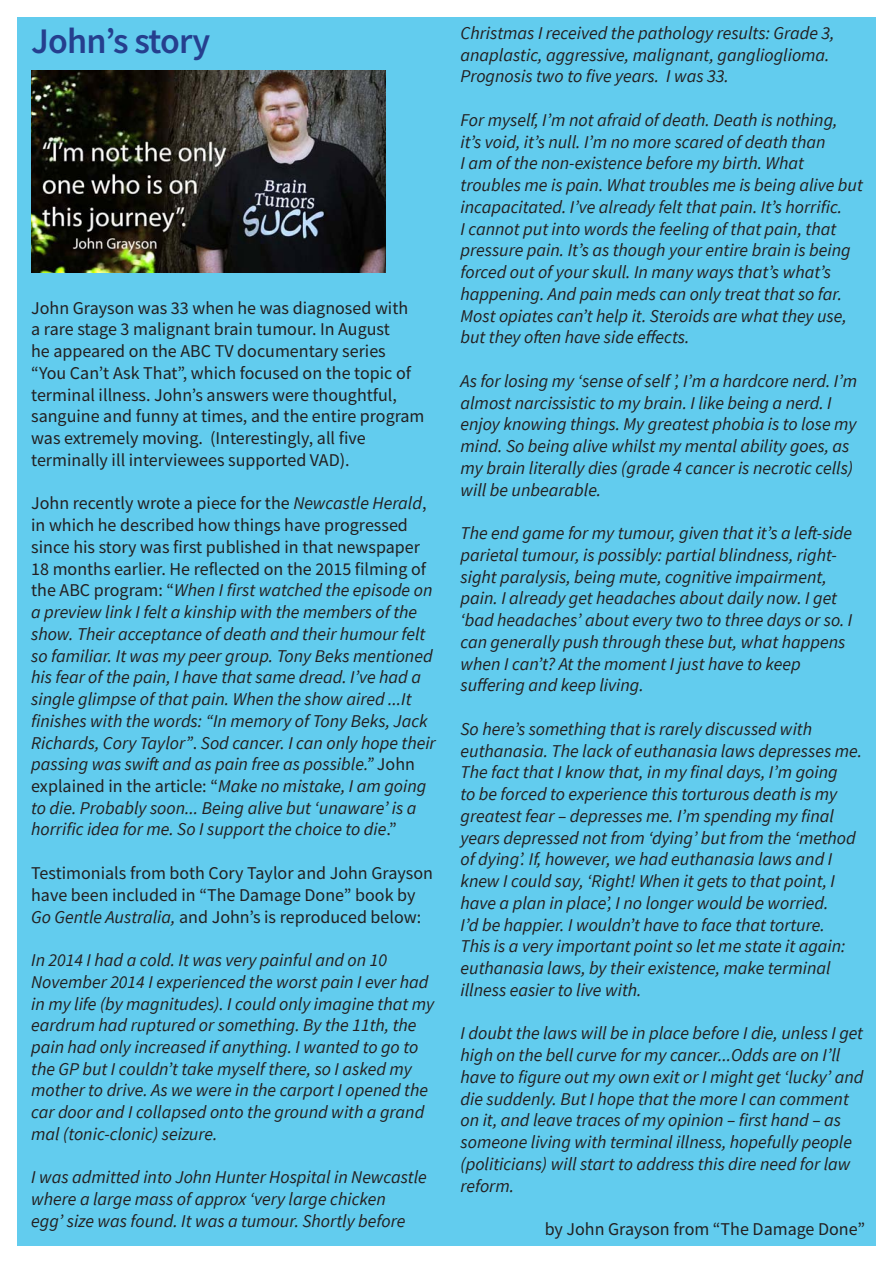
<style>
.page{position:relative;width:893px;height:1263px;background:#fff}
.page>*{position:absolute;margin:0;border:0;box-sizing:border-box;transform-origin:0 0}
.Paragraph_Style_2{font:600 36px "Source Sans Pro";letter-spacing:-.02em;color:#253f8e}
.Paragraph_Style_1{font:italic 18px/21.8px "Source Sans Pro";color:#231f20}
.Paragraph_Style_1-2{font:18px/21.8px "Source Sans Pro";color:#231f20}
.s1{font-style:normal}
.s2{font-style:italic}
</style>
<div class="page">
<div style="left:17px;top:17px;width:859px;height:1229px;background:#62ccee"></div>
<img style="left:31px;top:71px;width:355px;height:201px">
<p class="Paragraph_Style_2" style="left:31px;top:17px;width:181px">John’s story</p>
<p class="Paragraph_Style_1-2" style="left:31px;top:297px;width:395px">John Grayson was 33 when he was diagnosed with<br>a rare stage 3 malignant brain tumour. In August<br>he appeared on the ABC TV documentary series “You Can’t Ask That”, which focused on the topic of terminal illness. John’s answers were thoughtful, sanguine and funny at times, and the entire program was extremely moving. (Interestingly, all five terminally ill interviewees supported VAD).</p>
<p class="Paragraph_Style_1" style="left:31px;top:492px;width:406px"><span class="s1">John recently wrote a piece for the</span> Newcastle Herald<span class="s1">, in which he described how things have progressed since his story was first published in that newspaper 18 months earlier. He reflected on the 2015 filming of the ABC program: “</span>When I first watched the episode on a preview link I felt a kinship with the members of the show. Their acceptance of death and their humour felt so familiar. It was my peer group. Tony Beks mentioned his fear of the pain, I have that same dread. I’ve had a single glimpse of that pain. When the show aired ...It finishes with the words: “In memory of Tony Beks, Jack Richards, Cory Taylor”<span class="s1">.</span> Sod cancer. I can only hope their passing was swift and as pain free as possible.” <span class="s1">John explained in the article: “</span>Make no mistake, I am going to die. Probably soon... Being alive but ‘unaware’ is a horrific idea for me. So I support the choice to die<span class="s1">.”</span></p>
<p class="Paragraph_Style_1-2" style="left:31px;top:862px;width:403px">Testimonials from both Cory Taylor and John Grayson have been included in “The Damage Done” book by<br><span class="s2">Go Gentle Australia,</span> and John’s is reproduced below:</p>
<p class="Paragraph_Style_1" style="left:31px;top:949px;width:405px">In 2014 I had a cold. It was very painful and on 10<br>November 2014 I experienced the worst pain I ever had in my life (by magnitudes). I could only imagine that my eardrum had ruptured or something. By the 11th, the pain had only increased if anything. I wanted to go to the GP but I couldn’t take myself there, so I asked my mother to drive. As we were in the carport I opened the car door and I collapsed onto the ground with a grand mal (tonic-clonic) seizure.</p>
<p class="Paragraph_Style_1" style="left:31px;top:1166px;width:397px">I was admitted into John Hunter Hospital in Newcastle where a large mass of approx ‘very large chicken<br>egg’ size was found. It was a tumour. Shortly before</p>
<p class="Paragraph_Style_1" style="left:460px;top:22px;width:375px">Christmas I received the pathology results: Grade 3, anaplastic, aggressive, malignant, ganglioglioma.<br>Prognosis two to five years. I was 33.</p>
<p class="Paragraph_Style_1" style="left:460px;top:109px;width:404px">For myself, I’m not afraid of death. Death is nothing, it’s void, it’s null. I’m no more scared of death than<br>I am of the non-existence before my birth. What troubles me is pain. What troubles me is being alive but incapacitated. I’ve already felt that pain. It’s horrific.<br>I cannot put into words the feeling of that pain, that pressure pain. It’s as though your entire brain is being forced out of your skull. In many ways that’s what’s happening. And pain meds can only treat that so far.<br>Most opiates can’t help it. Steroids are what they use, but they often have side effects.</p>
<p class="Paragraph_Style_1" style="left:460px;top:370px;width:398px">As for losing my ‘sense of self ’, I’m a hardcore nerd. I’m almost narcissistic to my brain. I like being a nerd. I enjoy knowing things. My greatest phobia is to lose my mind. So being alive whilst my mental ability goes, as my brain literally dies (grade 4 cancer is necrotic cells) will be unbearable.</p>
<p class="Paragraph_Style_1" style="left:460px;top:522px;width:393px">The end game for my tumour, given that it’s a left-side parietal tumour, is possibly: partial blindness, right&shy;sight paralysis, being mute, cognitive impairment, pain. I already get headaches about daily now. I get ‘bad headaches’ about every two to three days or so. I can generally push through these but, what happens when I can’t? At the moment I just have to keep suffering and keep living.</p>
<p class="Paragraph_Style_1" style="left:460px;top:718px;width:403px">So here’s something that is rarely discussed with euthanasia. The lack of euthanasia laws depresses me.</p>
<p class="Paragraph_Style_1" style="left:460px;top:761px;width:397px">The fact that I know that, in my final days, I’m going to be forced to experience this torturous death is my greatest fear – depresses me. I’m spending my final years depressed not from ‘dying’ but from the ‘method of dying’. If, however, we had euthanasia laws and I knew I could say, ‘Right! When it gets to that point, I have a plan in place’, I no longer would be worried.<br>I’d be happier. I wouldn’t have to face that torture.<br>This is a very important point so let me state it again: euthanasia laws, by their existence, make terminal illness easier to live with.</p>
<p class="Paragraph_Style_1" style="left:460px;top:1022px;width:404px">I doubt the laws will be in place before I die, unless I get high on the bell curve for my cancer...Odds are on I’ll have to figure out my own exit or I might get ‘lucky’ and die suddenly. But I hope that the more I can comment on it, and leave traces of my opinion – first hand – as someone living with terminal illness, hopefully people (politicians) will start to address this dire need for law reform.</p>
<p class="Paragraph_Style_1-2" style="left:545px;top:1218px;width:322px">by John Grayson from “The Damage Done”</p>
</div>
